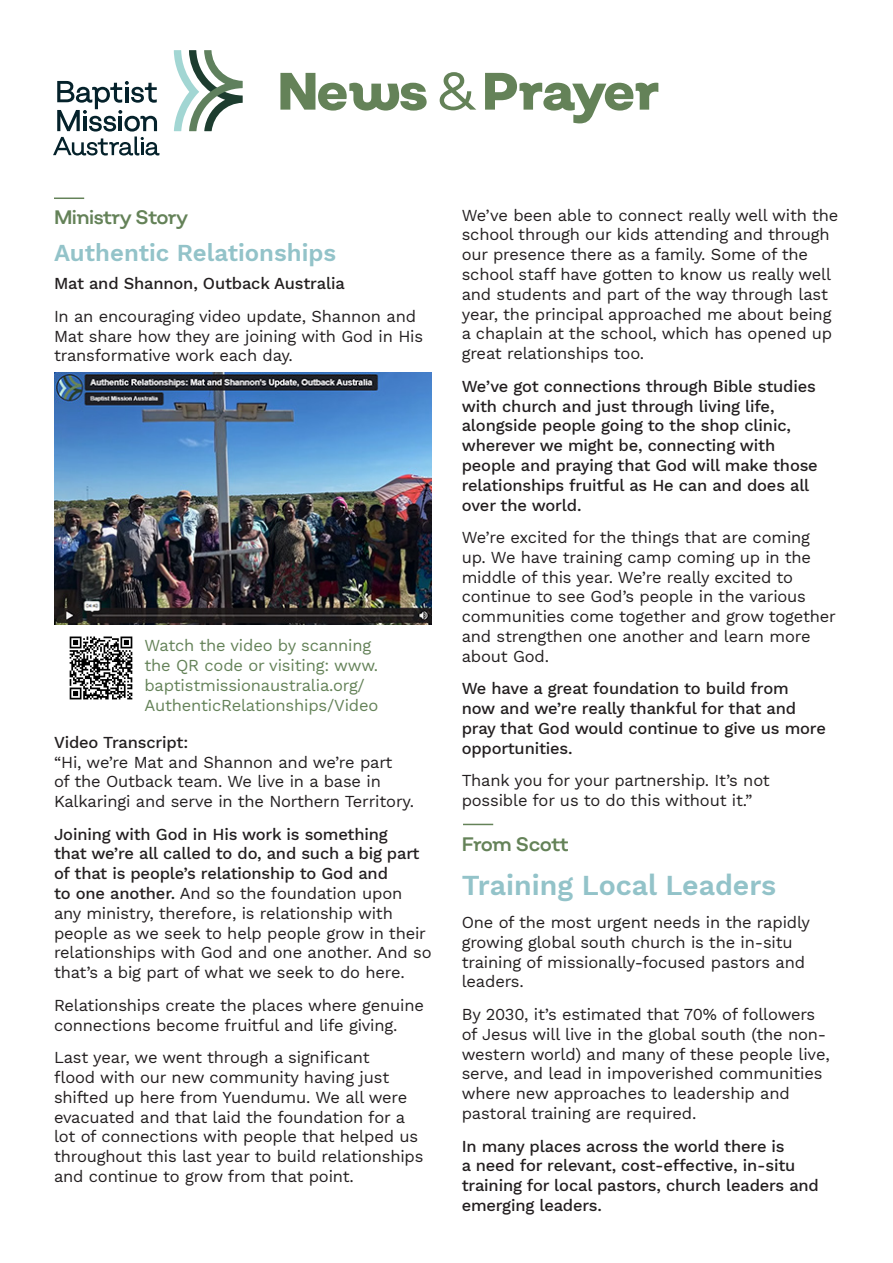
<style>
.page{position:relative;width:893px;height:1263px;background:#fff}
.page>*{position:absolute;margin:0;border:0;box-sizing:border-box;transform-origin:0 0}
.t1{font:800 52.5px "Salvatore Roman";letter-spacing:-.035em;color:#648258}
.t2{font:600 28.5px "Work Sans";color:#93c3c9}
.t3{font:600 24px "Work Sans";color:#93c3c9}
.t4{font:19.5px "Salvatore";letter-spacing:-.03em;color:#648258}
.t5{font:16.5px/19.8px "Work Sans";letter-spacing:-.01em;color:#231f20}
.t6{font:500 16.5px/19.8px "Work Sans";letter-spacing:-.01em;color:#231f20}
.t7{font:16.5px/19.8px "Work Sans";letter-spacing:-.01em;color:#648258}
.s1{font-weight:400}
.s2{font-weight:500}
</style>
<div class="page">
<hr style="left:54px;top:197px;width:30px;height:2px;background:#648258">
<svg style="left:174px;top:50px;width:69px;height:81px"></svg>
<svg style="left:53px;top:81px;width:106px;height:74px"></svg>
<hr style="left:463px;top:824px;width:30px;height:1px;background:#648258">
<img style="left:54px;top:373px;width:378px;height:251px">
<img style="left:69px;top:636px;width:64px;height:64px">
<p class="t1" style="left:277px;top:57px;width:383px">News <span class="s1">&amp;</span> Prayer</p>
<p class="t4" style="left:54px;top:204px;width:135px">Ministry Story</p>
<p class="t3" style="left:54px;top:235px;width:284px">Authentic Relationships</p>
<p class="t6" style="left:54px;top:273px;width:292px">Mat and Shannon, Outback Australia</p>
<p class="t5" style="left:54px;top:306px;width:371px">In an encouraging video update, Shannon and<br>Mat share how they are joining with God in His transformative work each day.</p>
<p class="t7" style="left:144px;top:635px;width:235px">Watch the video by scanning the QR code or visiting: www. baptistmissionaustralia.org/<br>AuthenticRelationships/Video</p>
<p class="t5" style="left:54px;top:731px;width:362px"><span class="s2">Video Transcript:<br></span>“Hi, we’re Mat and Shannon and we’re part<br>of the Outback team. We live in a base in Kalkaringi and serve in the Northern Territory.</p>
<p class="t5" style="left:54px;top:823px;width:379px"><span class="s2">Joining with God in His work is something<br>that we’re all called to do, and such a big part of that is people’s relationship to God and<br>to one another.</span> And so the foundation upon any ministry, therefore, is relationship with people as we seek to help people grow in their relationships with God and one another. And so that’s a big part of what we seek to do here.</p>
<p class="t5" style="left:54px;top:995px;width:372px">Relationships create the places where genuine connections become fruitful and life giving.</p>
<p class="t5" style="left:54px;top:1047px;width:371px">Last year, we went through a significant<br>flood with our new community having just shifted up here from Yuendumu. We all were evacuated and that laid the foundation for a lot of connections with people that helped us throughout this last year to build relationships and continue to grow from that point.</p>
<p class="t5" style="left:462px;top:204px;width:378px">We’ve been able to connect really well with the school through our kids attending and through our presence there as a family. Some of the school staff have gotten to know us really well and students and part of the way through last year, the principal approached me about being a chaplain at the school, which has opened up great relationships too.</p>
<p class="t6" style="left:462px;top:375px;width:358px">We’ve got connections through Bible studies with church and just through living life, alongside people going to the shop clinic, wherever we might be, connecting with people and praying that God will make those relationships fruitful as He can and does all over the world.</p>
<p class="t5" style="left:462px;top:527px;width:376px">We’re excited for the things that are coming up. We have training camp coming up in the middle of this year. We’re really excited to continue to see God’s people in the various communities come together and grow together and strengthen one another and learn more about God.</p>
<p class="t6" style="left:462px;top:678px;width:366px">We have a great foundation to build from now and we’re really thankful for that and pray that God would continue to give us more opportunities.</p>
<p class="t5" style="left:462px;top:770px;width:310px">Thank you for your partnership. It’s not possible for us to do this without it.”</p>
<p class="t4" style="left:462px;top:831px;width:108px">From Scott</p>
<p class="t2" style="left:462px;top:864px;width:316px">Training Local Leaders</p>
<p class="t5" style="left:462px;top:912px;width:350px">One of the most urgent needs in the rapidly growing global south church is the in-situ training of missionally-focused pastors and leaders.</p>
<p class="t5" style="left:462px;top:1004px;width:369px">By 2030, it’s estimated that 70% of followers of Jesus will live in the global south (the non&shy;western world) and many of these people live, serve, and lead in impoverished communities where new approaches to leadership and pastoral training are required.</p>
<p class="t6" style="left:462px;top:1135px;width:359px">In many places across the world there is<br>a need for relevant, cost-effective, in-situ training for local pastors, church leaders and emerging leaders.</p>
</div>
